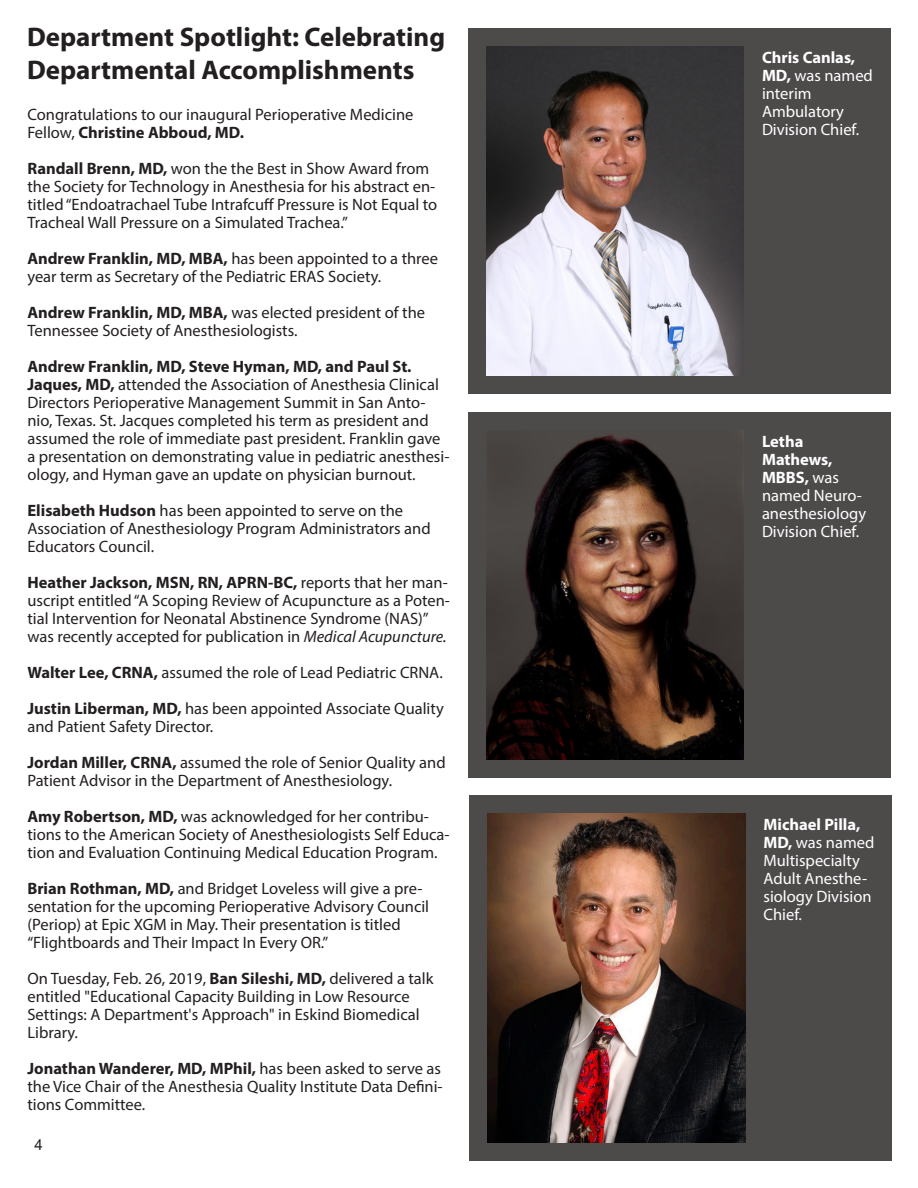
<style>
.page{position:relative;width:918px;height:1188px;background:#fff}
.page>*{position:absolute;margin:0;border:0;box-sizing:border-box;transform-origin:0 0}
.t1{font:700 27px/32.4px "Myriad Pro";color:#231f20}
.t2{font:16.5px/18px "Myriad Pro";color:#231f20}
.t3{font:16.5px/18px "Myriad Pro";color:#fff}
.t4{font:15px "Arial";color:#231f20}
.s1{font-weight:700}
.s2{font-style:italic}
</style>
<div class="page">
<div style="left:468px;top:28px;width:423px;height:366px;background:#4d4a4a"></div>
<img style="left:486px;top:46px;width:258px;height:330px">
<div style="left:468px;top:412px;width:423px;height:366px;background:#4d4a4a"></div>
<img style="left:486px;top:430px;width:258px;height:330px">
<div style="left:470px;top:795px;width:422px;height:366px;background:#4d4a4a"></div>
<img style="left:488px;top:813px;width:258px;height:330px">
<p class="t1" style="left:27px;top:20px;width:420px">Department Spotlight: Celebrating<br>Departmental Accomplishments</p>
<p class="t2" style="left:27px;top:105px;width:388px">Congratulations to our inaugural Perioperative Medicine<br>Fellow, <span class="s1">Christine Abboud, MD.</span></p>
<p class="t2" style="left:27px;top:159px;width:411px"><span class="s1">Randall Brenn, MD,</span> won the the Best in Show Award from the Society for Technology in Anesthesia for his abstract en&shy;titled “Endoatrachael Tube Intrafcuff Pressure is Not Equal to Tracheal Wall Pressure on a Simulated Trachea.”</p>
<p class="t2" style="left:27px;top:249px;width:412px"><span class="s1">Andrew Franklin, MD, MBA,</span> has been appointed to a three year term as Secretary of the Pediatric ERAS Society.</p>
<p class="t2" style="left:27px;top:303px;width:399px"><span class="s1">Andrew Franklin, MD, MBA,</span> was elected president of the<br>Tennessee Society of Anesthesiologists.</p>
<p class="t2" style="left:27px;top:357px;width:423px"><span class="s1">Andrew Franklin, MD, Steve Hyman, MD, and Paul St.<br>Jaques, MD,</span> attended the Association of Anesthesia Clinical Directors Perioperative Management Summit in San Anto&shy;nio, Texas. St. Jacques completed his term as president and assumed the role of immediate past president. Franklin gave a presentation on demonstrating value in pediatric anesthesi&shy;ology, and Hyman gave an update on physician burnout.</p>
<p class="t2" style="left:27px;top:501px;width:405px"><span class="s1">Elisabeth Hudson</span> has been appointed to serve on the<br>Association of Anesthesiology Program Administrators and<br>Educators Council.</p>
<p class="t2" style="left:27px;top:573px;width:424px"><span class="s1">Heather Jackson, MSN, RN, APRN-BC,</span> reports that her man&shy;uscript entitled “A Scoping Review of Acupuncture as a Poten&shy;tial Intervention for Neonatal Abstinence Syndrome (NAS)” was recently accepted for publication in <span class="s2">Medical Acupuncture.</span></p>
<p class="t2" style="left:27px;top:654px;width:418px;line-height:36px"><span class="s1">Walter Lee, CRNA,</span> assumed the role of Lead Pediatric CRNA.<br><span class="s1">Justin Liberman, MD,</span> has been appointed Associate Quality</p>
<p class="t2" style="left:27px;top:708px;width:420px;line-height:36px">and Patient Safety Director.<br><span class="s1">Jordan Miller, CRNA,</span> assumed the role of Senior Quality and</p>
<p class="t2" style="left:27px;top:762px;width:403px;line-height:36px">Patient Advisor in the Department of Anesthesiology.<br><span class="s1">Amy Robertson, MD,</span> was acknowledged for her contribu-</p>
<p class="t2" style="left:27px;top:825px;width:424px">tions to the American Society of Anesthesiologists Self Educa&shy;tion and Evaluation Continuing Medical Education Program.</p>
<p class="t2" style="left:27px;top:879px;width:403px"><span class="s1">Brian Rothman, MD,</span> and Bridget Loveless will give a pre&shy;sentation for the upcoming Perioperative Advisory Council (Periop) at Epic XGM in May. Their presentation is titled “Flightboards and Their Impact In Every OR.”</p>
<p class="t2" style="left:27px;top:969px;width:408px">On Tuesday, Feb. 26, 2019, <span class="s1">Ban Sileshi, MD,</span> delivered a talk entitled "Educational Capacity Building in Low Resource Settings: A Department's Approach" in Eskind Biomedical Library.</p>
<p class="t2" style="left:27px;top:1059px;width:417px;text-align:justify"><span class="s1">Jonathan Wanderer, MD, MPhil,</span> has been asked to serve as the Vice Chair of the Anesthesia Quality Institute Data Defini&shy;tions Committee.</p>
<p class="t4" style="left:35px;top:1134px;width:10px">4</p>
<p class="t3" style="left:762px;top:48px;width:112px"><span class="s1">Chris Canlas,<br>MD,</span> was named interim<br>Ambulatory<br>Division Chief.</p>
<p class="t3" style="left:762px;top:432px;width:106px"><span class="s1">Letha<br>Mathews,<br>MBBS,</span> was named Neuro&shy;anesthesiology<br>Division Chief.</p>
<p class="t3" style="left:764px;top:815px;width:112px"><span class="s1">Michael Pilla,<br>MD,</span> was named<br>Multispecialty<br>Adult Anesthe&shy;siology Division<br>Chief.</p>
</div>
